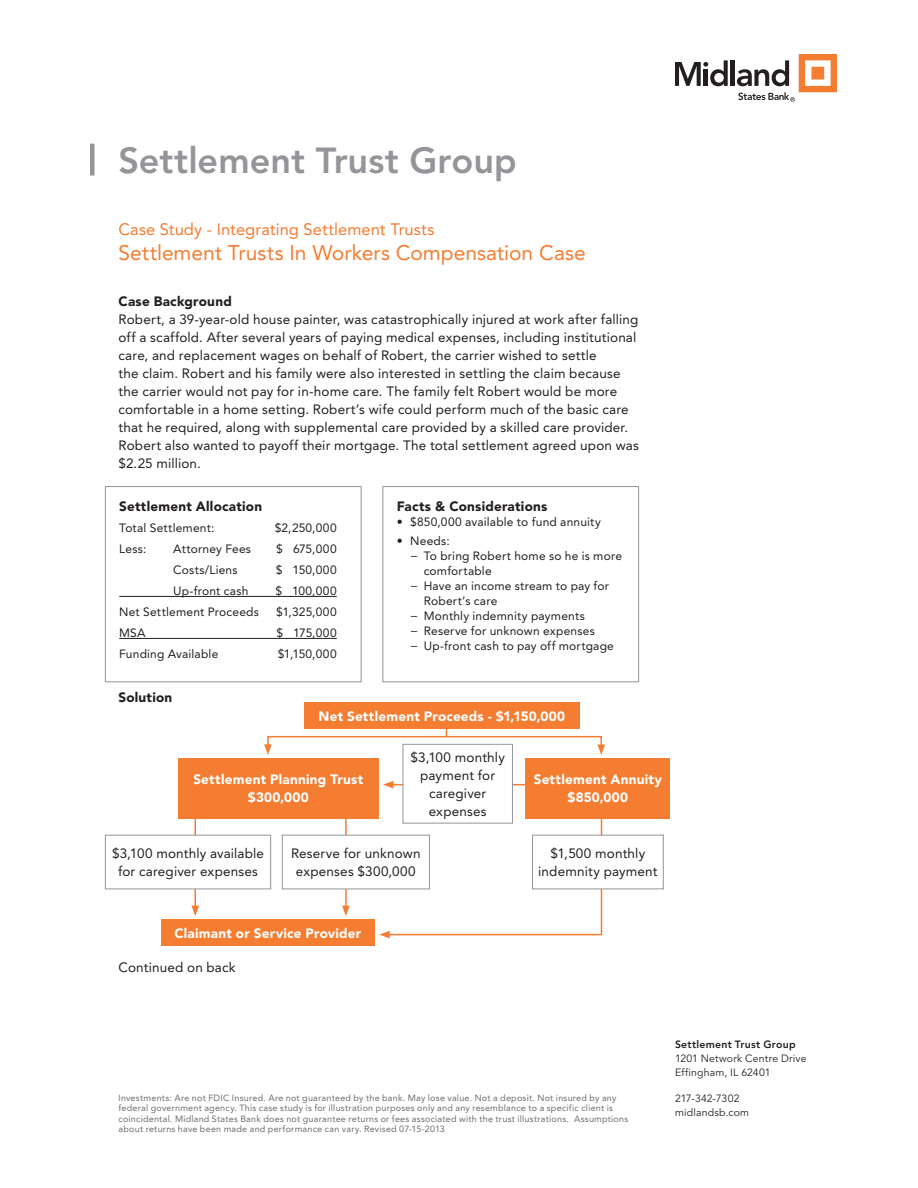
<style>
.page{position:relative;width:918px;height:1188px;background:#fff}
.page>*{position:absolute;margin:0;border:0;box-sizing:border-box;transform-origin:0 0}
.t1{font:800 36px "Avenir";color:#939598}
.t2{font:21px "Avenir";color:#f47d31}
.t3{font:16.5px "Avenir";letter-spacing:.005em;color:#f47d31}
.t4{font:13.5px/18px "Avenir";letter-spacing:.01em;color:#231f20;text-align:center}
.t5{font:900 13.5px/18px "Avenir";letter-spacing:.015em;color:#fff;text-align:center}
.t6{font:900 13.5px "Avenir";letter-spacing:.015em;color:#231f20}
.t7{font:12px "Avenir";letter-spacing:.015em;color:#231f20}
.t8{font:10.5px/13.5px "Avenir";letter-spacing:.02em;color:#231f20}
.t9{font:800 10.5px "Avenir";letter-spacing:.025em;color:#231f20}
.t10{font:9px/10.5px "Avenir";letter-spacing:.025em;color:#6c6d70}
</style>
<div class="page">
<svg style="left:675px;top:60px;width:53px;height:26px"></svg>
<div style="left:730px;top:60px;width:5px;height:26px;background:#231f20"></div>
<svg style="left:737px;top:54px;width:100px;height:48px"></svg>
<hr style="left:119px;top:596px;width:218px;height:1px;background:#231f20">
<hr style="left:119px;top:638px;width:218px;height:1px;background:#231f20">
<div style="left:105px;top:486px;width:257px;height:196px;border:1px solid #939598"></div>
<div style="left:382px;top:486px;width:257px;height:196px;border:1px solid #939598"></div>
<svg style="left:379px;top:761px;width:224px;height:177px"></svg>
<hr style="left:345px;top:790px;width:2px;height:118px;background:#f47d31">
<svg style="left:342px;top:906px;width:8px;height:10px"></svg>
<hr style="left:195px;top:790px;width:1px;height:118px;background:#f47d31">
<svg style="left:191px;top:906px;width:8px;height:10px"></svg>
<div style="left:304px;top:702px;width:276px;height:27px;background:#f47d31"></div>
<div style="left:178px;top:758px;width:201px;height:60px;background:#f47d31"></div>
<div style="left:526px;top:758px;width:144px;height:60px;background:#f47d31"></div>
<div style="left:105px;top:835px;width:166px;height:54px;background:#fff"></div>
<div style="left:105px;top:835px;width:166px;height:54px;border:1px solid #939598"></div>
<div style="left:282px;top:835px;width:147px;height:54px;background:#fff"></div>
<div style="left:282px;top:835px;width:148px;height:54px;border:1px solid #939598"></div>
<div style="left:533px;top:835px;width:130px;height:54px;background:#fff"></div>
<div style="left:532px;top:835px;width:132px;height:54px;border:1px solid #939598"></div>
<div style="left:161px;top:919px;width:214px;height:27px;background:#f47d31"></div>
<div style="left:267px;top:736px;width:335px;height:12px;border:2px solid #f47d31"></div>
<svg style="left:597px;top:745px;width:8px;height:10px"></svg>
<svg style="left:264px;top:744px;width:8px;height:11px"></svg>
<div style="left:403px;top:744px;width:109px;height:79px;background:#fff"></div>
<div style="left:403px;top:744px;width:110px;height:80px;border:1px solid #939598"></div>
<hr style="left:90px;top:144px;width:4px;height:32px;background:#939598">
<h1 class="t1" style="left:118px;top:139px;width:400px">Settlement Trust Group</h1>
<p class="t3" style="left:118px;top:219px;width:318px">Case Study - Integrating Settlement Trusts</p>
<h2 class="t2" style="left:118px;top:240px;width:469px">Settlement Trusts In Workers Compensation Case</h2>
<p class="t6" style="left:118px;top:293px;width:115px">Case Background</p>
<p class="t4" style="left:118px;top:311px;width:522px;text-align:left">Robert, a 39-year-old house painter, was catastrophically injured at work after falling off a scaffold. After several years of paying medical expenses, including institutional care, and replacement wages on behalf of Robert, the carrier wished to settle<br>the claim. Robert and his family were also interested in settling the claim because the carrier would not pay for in-home care. The family felt Robert would be more comfortable in a home setting. Robert’s wife could perform much of the basic care that he required, along with supplemental care provided by a skilled care provider.<br>Robert also wanted to payoff their mortgage. The total settlement agreed upon was $2.25 million.</p>
<p class="t6" style="left:119px;top:498px;width:144px">Settlement Allocation</p>
<p class="t7" style="left:119px;top:521px;width:97px">Total Settlement:</p>
<p class="t7" style="left:275px;top:521px;width:63px">$2,250,000</p>
<p class="t7" style="left:119px;top:542px;width:29px">Less:</p>
<p class="t7" style="left:173px;top:542px;width:79px">Attorney Fees</p>
<p class="t7" style="left:276px;top:542px;width:62px">$ 675,000</p>
<p class="t7" style="left:173px;top:563px;width:66px">Costs/Liens</p>
<p class="t7" style="left:276px;top:563px;width:62px">$ 150,000</p>
<p class="t7" style="left:173px;top:584px;width:77px">Up-front cash</p>
<p class="t7" style="left:275px;top:584px;width:63px">$ 100,000</p>
<p class="t7" style="left:119px;top:605px;width:141px">Net Settlement Proceeds</p>
<p class="t7" style="left:276px;top:605px;width:62px">$1,325,000</p>
<p class="t7" style="left:119px;top:626px;width:28px">MSA</p>
<p class="t7" style="left:277px;top:626px;width:62px">$ 175,000</p>
<p class="t7" style="left:119px;top:647px;width:101px">Funding Available</p>
<p class="t7" style="left:278px;top:647px;width:60px">$1,150,000</p>
<p class="t6" style="left:118px;top:689px;width:55px">Solution</p>
<p class="t6" style="left:397px;top:498px;width:152px">Facts &amp; Considerations</p>
<p class="t7" style="left:397px;top:515px;width:206px">• $850,000 available to fund annuity</p>
<p class="t7" style="left:397px;top:533px;width:54px">• Needs:</p>
<p class="t7" style="left:410px;top:548px;width:213px">− To bring Robert home so he is more</p>
<p class="t7" style="left:424px;top:563px;width:69px">comfortable</p>
<p class="t7" style="left:410px;top:578px;width:200px">− Have an income stream to pay for</p>
<p class="t7" style="left:424px;top:593px;width:75px">Robert’s care</p>
<p class="t7" style="left:410px;top:608px;width:176px">− Monthly indemnity payments</p>
<p class="t7" style="left:410px;top:623px;width:186px">− Reserve for unknown expenses</p>
<p class="t7" style="left:410px;top:638px;width:205px">− Up-front cash to pay off mortgage</p>
<p class="t5" style="left:319px;top:707px;width:248px">Net Settlement Proceeds - $1,150,000</p>
<p class="t4" style="left:411px;top:749px;width:96px">$3,100 monthly payment for caregiver expenses</p>
<p class="t5" style="left:194px;top:771px;width:171px">Settlement Planning Trust $300,000</p>
<p class="t5" style="left:534px;top:771px;width:130px">Settlement Annuity $850,000</p>
<p class="t4" style="left:112px;top:845px;width:154px">$3,100 monthly available for caregiver expenses</p>
<p class="t4" style="left:291px;top:845px;width:131px">Reserve for unknown expenses $300,000</p>
<p class="t4" style="left:538px;top:845px;width:121px">$1,500 monthly indemnity payment</p>
<p class="t5" style="left:174px;top:924px;width:188px">Claimant or Service Provider</p>
<p class="t4" style="left:118px;top:959px;width:119px">Continued on back</p>
<p class="t10" style="left:118px;top:1092px;width:511px">Investments: Are not FDIC Insured. Are not guaranteed by the bank. May lose value. Not a deposit. Not insured by any federal government agency. This case study is for illustration purposes only and any resemblance to a specific client is coincidental. Midland States Bank does not guarantee returns or fees associated with the trust illustrations. Assumptions about returns have been made and performance can vary. Revised 07-15-2013</p>
<p class="t9" style="left:675px;top:1039px;width:122px">Settlement Trust Group</p>
<p class="t8" style="left:675px;top:1052px;width:133px">1201 Network Centre Drive<br>Effingham, IL 62401</p>
<p class="t8" style="left:675px;top:1092px;width:76px">217-342-7302 midlandsb.com</p>
</div>
